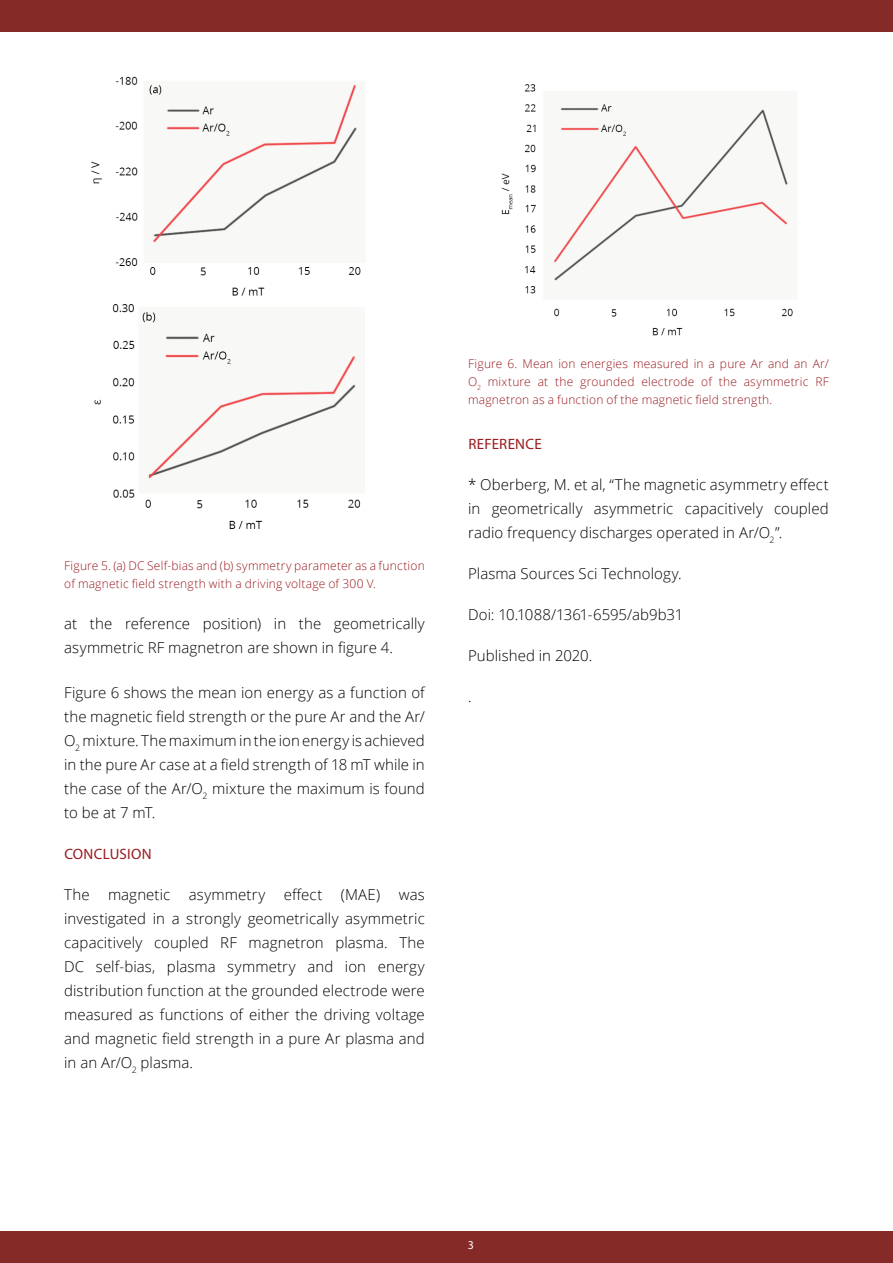
<style>
.page{position:relative;width:893px;height:1263px;background:#fff}
.page>*{position:absolute;margin:0;border:0;box-sizing:border-box;transform-origin:0 0}
.t1{font:300 15px/24px "Open Sans";letter-spacing:.005em;color:#000;text-align:justify}
.t2{font:15px "Myriad Pro";letter-spacing:.015em;color:#9a191d}
.t3{font:300 12px/18px "Open Sans";letter-spacing:.015em;color:#9a191d}
.t4{font:12px "Myriad Pro";color:#fff}
</style>
<div class="page">
<div style="left:0;top:0;width:893px;height:32px;background:#862a28"></div>
<div style="left:0;top:1231px;width:893px;height:32px;background:#862a28"></div>
<img style="left:501px;top:84px;width:292px;height:252px">
<img style="left:91px;top:76px;width:270px;height:220px">
<img style="left:94px;top:304px;width:267px;height:225px">
<p class="t3" style="left:64px;top:556px;width:362px">Figure 5. (a) DC Self-bias and (b) symmetry parameter as a function of magnetic field strength with a driving voltage of 300 V.</p>
<p class="t1" style="left:64px;top:611px;width:362px">at the reference position) in the geometrically asymmetric RF magnetron are shown in figure 4.</p>
<p class="t1" style="left:64px;top:680px;width:362px">Figure 6 shows the mean ion energy as a function of the magnetic field strength or the pure Ar and the Ar/ O<sub>2</sub> mixture. The maximum in the ion energy is achieved in the pure Ar case at a field strength of 18 mT while in the case of the Ar/O<sub>2</sub> mixture the maximum is found to be at 7 mT.</p>
<p class="t2" style="left:64px;top:845px;width:89px">CONCLUSION</p>
<p class="t1" style="left:64px;top:882px;width:362px">The magnetic asymmetry effect (MAE) was investigated in a strongly geometrically asymmetric capacitively coupled RF magnetron plasma. The DC self-bias, plasma symmetry and ion energy distribution function at the grounded electrode were measured as functions of either the driving voltage and magnetic field strength in a pure Ar plasma and in an Ar/O<sub>2</sub> plasma.</p>
<p class="t3" style="left:468px;top:354px;width:362px;text-align:justify">Figure 6. Mean ion energies measured in a pure Ar and an Ar/ O<sub>2</sub> mixture at the grounded electrode of the asymmetric RF magnetron as a function of the magnetic field strength.</p>
<p class="t2" style="left:468px;top:435px;width:75px">REFERENCE</p>
<p class="t1" style="left:468px;top:472px;width:362px">* Oberberg, M. et al, “The magnetic asymmetry effect in geometrically asymmetric capacitively coupled radio frequency discharges operated in Ar/O<sub>2</sub>”.</p>
<p class="t1" style="left:468px;top:561px;width:215px">Plasma Sources Sci Technology.</p>
<p class="t1" style="left:468px;top:602px;width:217px">Doi: 10.1088/1361-6595/ab9b31</p>
<p class="t1" style="left:468px;top:643px;width:126px">Published in 2020.</p>
<p class="t1" style="left:468px;top:684px;width:5px">.</p>
<p class="t4" style="left:468px;top:1237px;width:8px">3</p>
</div>
